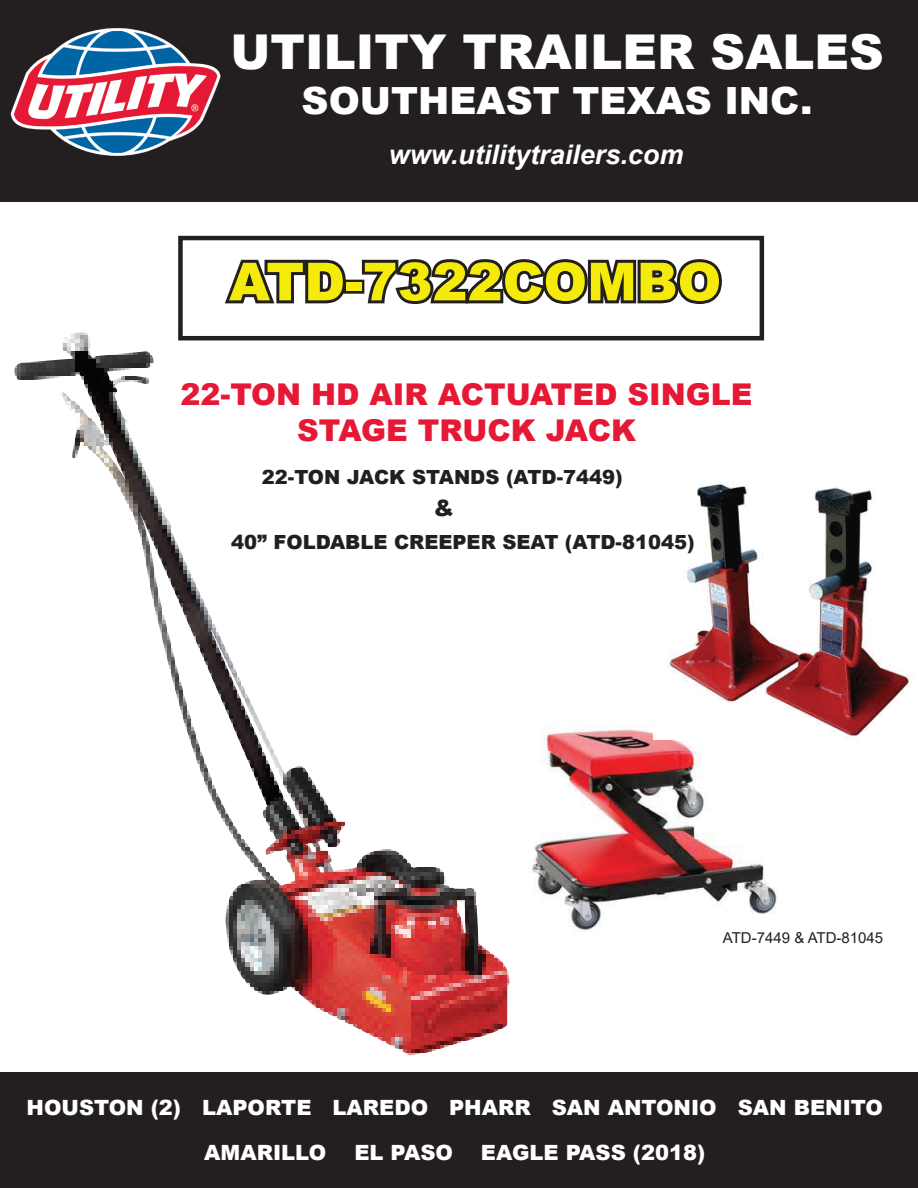
<style>
.page{position:relative;width:918px;height:1188px;background:#fff}
.page>*{position:absolute;margin:0;border:0;box-sizing:border-box;transform-origin:0 0}
.t1{font:900 52.5px "Arial";color:#f4eb0a}
.t2{font:900 48px "Arial";color:#fff}
.t3{font:900 37.5px "Arial";color:#fff}
.t4{font:900 30px/36px "Arial";color:#e51836;text-align:center}
.t5{font:italic 700 27px "Arial";color:#fff}
.t6{font:900 22.5px "Arial";color:#231f20}
.t7{font:900 21px/45px "Arial";color:#fff}
.t8{font:900 19.5px "Arial";color:#231f20}
.t9{font:15px "Arial";color:#231f20}
</style>
<div class="page">
<img style="left:532px;top:729px;width:245px;height:202px">
<div style="left:178px;top:236px;width:586px;height:104px;border:4px solid #231f20"></div>
<div style="left:0;top:0;width:918px;height:202px;background:#231f20"></div>
<img style="left:14px;top:333px;width:496px;height:722px">
<img style="left:654px;top:481px;width:263px;height:258px">
<svg style="left:225px;top:259px;width:125px;height:45px"></svg>
<div style="left:343px;top:280px;width:21px;height:14px;border:6px solid #231f20"></div>
<svg style="left:359px;top:235px;width:367px;height:69px"></svg>
<div style="left:0;top:1073px;width:918px;height:115px;background:#231f20"></div>
<img style="left:10px;top:28px;width:211px;height:128px">
<h2 class="t2" style="left:230px;top:17px;width:655px">UTILITY TRAILER SALES</h2>
<h3 class="t3" style="left:302px;top:74px;width:513px">SOUTHEAST TEXAS INC.</h3>
<p class="t5" style="left:389px;top:136px;width:296px">www.utilitytrailers.com</p>
<h1 class="t1" style="left:229px;top:244px;width:494px">ATD-7322COMBO</h1>
<h3 class="t4" style="left:181px;top:375px;width:573px">22-TON HD AIR ACTUATED SINGLE<br>STAGE TRUCK JACK</h3>
<p class="t8" style="left:262px;top:463px;width:362px">22-TON JACK STANDS (ATD-7449)</p>
<p class="t6" style="left:434px;top:492px;width:22px">&amp;</p>
<p class="t8" style="left:231px;top:528px;width:465px">40” FOLDABLE CREEPER SEAT (ATD-81045)</p>
<p class="t9" style="left:723px;top:927px;width:162px">ATD-7449 &amp; ATD-81045</p>
<p class="t7" style="left:204px;top:1085px;width:680px;text-indent:-178px">HOUSTON (2) LAPORTE LAREDO PHARR SAN ANTONIO SAN BENITO<br>AMARILLO</p>
<p class="t7" style="left:354px;top:1130px;width:100px">EL PASO</p>
<p class="t7" style="left:481px;top:1130px;width:226px">EAGLE PASS (2018)</p>
</div>
